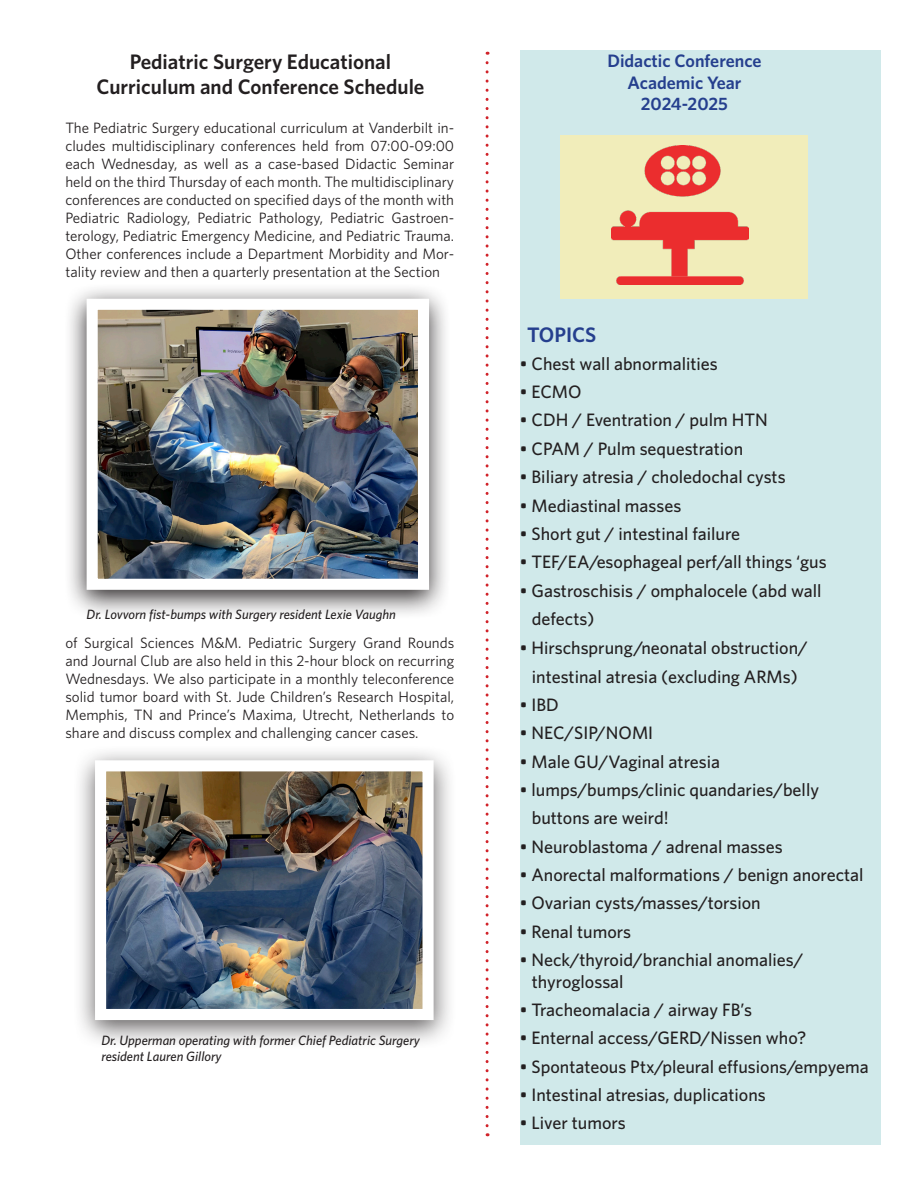
<style>
.page{position:relative;width:918px;height:1188px;background:#fff}
.page>*{position:absolute;margin:0;border:0;box-sizing:border-box;transform-origin:0 0}
.t1{font:600 21px/25.2px "Whitney";color:#231f20;text-align:center}
.t2{font:600 21px "Whitney";color:#253f8e}
.t3{font:500 18px/21.6px "Whitney";color:#231f20}
.t4{font:600 18px/21.6px "Whitney";color:#253f8e;text-align:center}
.t5{font:15px/18px "Whitney";color:#231f20;text-align:justify}
.t6{font:italic 500 13.5px/16.2px "Whitney";color:#231f20}
</style>
<div class="page">
<svg style="left:486px;top:52px;width:3px;height:1074px"></svg>
<div style="left:73px;top:744px;width:384px;height:305px;background:#231f20;opacity:.72"></div>
<img style="left:107px;top:772px;width:315px;height:236px">
<div style="left:95px;top:760px;width:339px;height:260px;border:11px solid #fff"></div>
<div style="left:64px;top:283px;width:387px;height:336px;background:#231f20;opacity:.96"></div>
<img style="left:99px;top:311px;width:318px;height:267px">
<div style="left:87px;top:299px;width:342px;height:291px;border:11px solid #fff"></div>
<div style="left:520px;top:51px;width:360px;height:1094px;background:#d0e9ea"></div>
<div style="left:561px;top:135px;width:247px;height:164px;background:#f1edba"></div>
<img style="left:612px;top:145px;width:137px;height:139px">
<p class="t1" style="left:96px;top:49px;width:330px">Pediatric Surgery Educational<br>Curriculum and Conference Schedule</p>
<p class="t5" style="left:65px;top:118px;width:390px">The Pediatric Surgery educational curriculum at Vanderbilt in&shy;cludes multidisciplinary conferences held from 07:00-09:00 each Wednesday, as well as a case-based Didactic Seminar held on the third Thursday of each month. The multidisciplinary conferences are conducted on specified days of the month with Pediatric Radiology, Pediatric Pathology, Pediatric Gastroen&shy;terology, Pediatric Emergency Medicine, and Pediatric Trauma.<br>Other conferences include a Department Morbidity and Mor&shy;tality review and then a quarterly presentation at the Section</p>
<p class="t6" style="left:87px;top:605px;width:311px">Dr. Lovvorn fist-bumps with Surgery resident Lexie Vaughn</p>
<p class="t5" style="left:65px;top:633px;width:390px">of Surgical Sciences M&amp;M. Pediatric Surgery Grand Rounds and Journal Club are also held in this 2-hour block on recurring Wednesdays. We also participate in a monthly teleconference solid tumor board with St. Jude Children’s Research Hospital, Memphis, TN and Prince’s Maxima, Utrecht, Netherlands to share and discuss complex and challenging cancer cases.</p>
<p class="t6" style="left:101px;top:1031px;width:320px">Dr. Upperman operating with former Chief Pediatric Surgery resident Lauren Gillory</p>
<p class="t4" style="left:607px;top:49px;width:156px">Didactic Conference<br>Academic Year<br>2024-2025</p>
<p class="t2" style="left:527px;top:322px;width:71px">TOPICS</p>
<p class="t3" style="left:520px;top:352px;width:199px">• Chest wall abnormalities</p>
<p class="t3" style="left:520px;top:381px;width:63px">• ECMO</p>
<p class="t3" style="left:520px;top:409px;width:249px">• CDH / Eventration / pulm HTN</p>
<p class="t3" style="left:520px;top:437px;width:225px">• CPAM / Pulm sequestration</p>
<p class="t3" style="left:520px;top:466px;width:267px">• Biliary atresia / choledochal cysts</p>
<p class="t3" style="left:520px;top:494px;width:163px">• Mediastinal masses</p>
<p class="t3" style="left:520px;top:522px;width:222px">• Short gut / intestinal failure</p>
<p class="t3" style="left:520px;top:551px;width:308px">• TEF/EA/esophageal perf/all things ‘gus</p>
<p class="t3" style="left:520px;top:579px;width:303px">• Gastroschisis / omphalocele (abd wall</p>
<p class="t3" style="left:532px;top:607px;width:64px">defects)</p>
<p class="t3" style="left:520px;top:637px;width:289px">• Hirschsprung/neonatal obstruction/</p>
<p class="t3" style="left:532px;top:665px;width:267px">intestinal atresia (excluding ARMs)</p>
<p class="t3" style="left:520px;top:693px;width:40px">• IBD</p>
<p class="t3" style="left:520px;top:722px;width:135px">• NEC/SIP/NOMI</p>
<p class="t3" style="left:520px;top:750px;width:202px">• Male GU/Vaginal atresia</p>
<p class="t3" style="left:520px;top:778px;width:301px">• lumps/bumps/clinic quandaries/belly</p>
<p class="t3" style="left:532px;top:807px;width:138px">buttons are weird!</p>
<p class="t3" style="left:520px;top:835px;width:264px">• Neuroblastoma / adrenal masses</p>
<p class="t3" style="left:520px;top:863px;width:345px">• Anorectal malformations / benign anorectal</p>
<p class="t3" style="left:520px;top:892px;width:242px">• Ovarian cysts/masses/torsion</p>
<p class="t3" style="left:520px;top:920px;width:113px">• Renal tumors</p>
<p class="t3" style="left:532px;top:948px;width:273px;text-indent:-12px">• Neck/thyroid/branchial anomalies/ thyroglossal</p>
<p class="t3" style="left:520px;top:998px;width:234px">• Tracheomalacia / airway FB’s</p>
<p class="t3" style="left:520px;top:1027px;width:288px">• Enternal access/GERD/Nissen who?</p>
<p class="t3" style="left:520px;top:1055px;width:350px">• Spontateous Ptx/pleural effusions/empyema</p>
<p class="t3" style="left:520px;top:1083px;width:247px">• Intestinal atresias, duplications</p>
<p class="t3" style="left:520px;top:1112px;width:107px">• Liver tumors</p>
</div>
